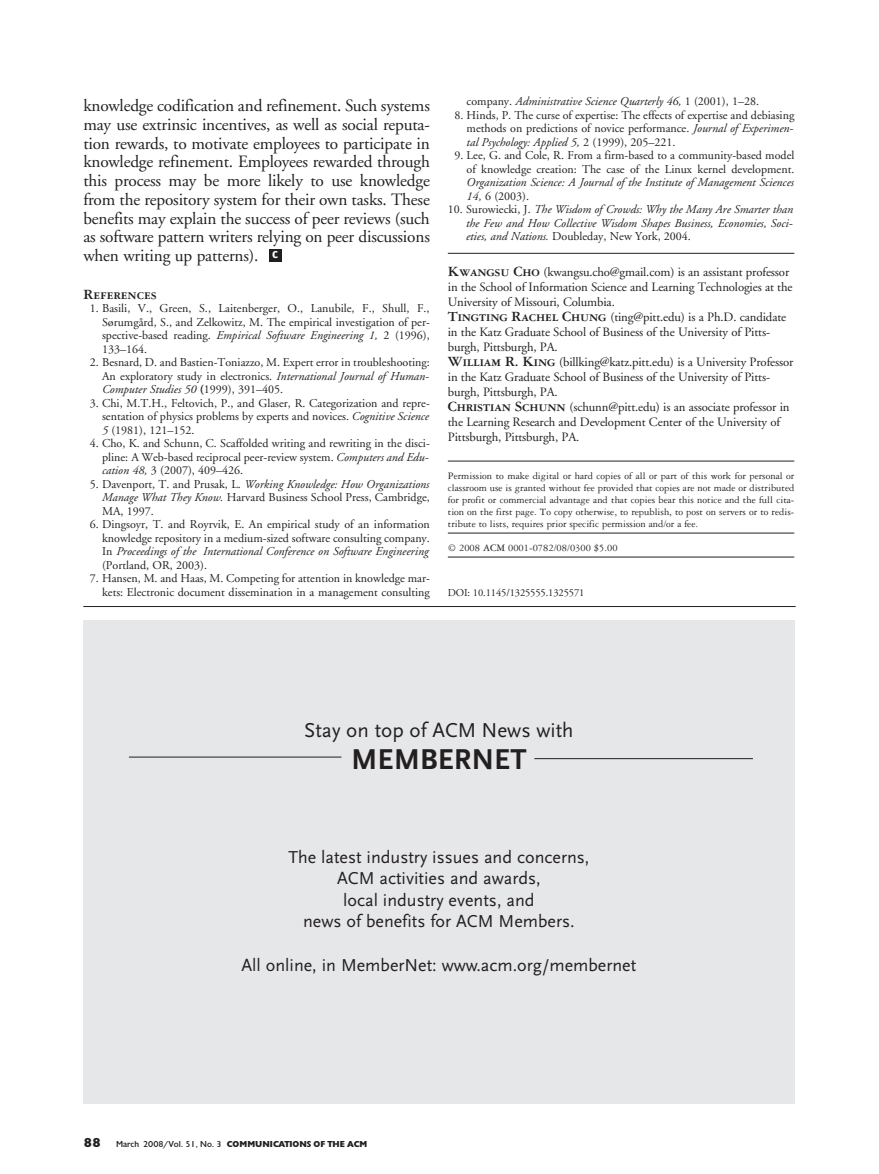
<style>
.page{position:relative;width:879px;height:1174px;background:#fff}
.page>*{position:absolute;margin:0;border:0;box-sizing:border-box;transform-origin:0 0}
.t1{font:700 30px "Scala Sans";color:#231f20}
.t2{font:21px "Scala Sans";color:#231f20}
.t3{font:18px/21.6px "Scala Sans";color:#231f20;text-align:center}
.t4{font:17.25px/18.8px "Adobe Garamond";letter-spacing:-.01em;color:#231f20;text-align:justify}
.t5{font:15px "Garamond Three Bold SC";color:#231f20}
.t6{font:700 13.5px "Meta";color:#fff}
.t7{font:12.75px/15px "Adobe Garamond";letter-spacing:-.01em;color:#231f20}
.t8{font:12px/13.5px "Adobe Garamond";color:#231f20;text-align:justify}
.t9{font:italic 12px/13.5px "Adobe Garamond";color:#231f20}
.t10{font:10.5px/12px "Garamond Three";color:#231f20;text-align:justify}
.t11{font:10.5px "Adobe Garamond";letter-spacing:-.01em;color:#231f20}
.t12{font:900 9px "Gill";color:#231f20}
.s1{font-style:italic}
.s2{font-weight:700}
.s3{font-style:normal}
.s4{font-family:"Garamond Three Bold SC";font-size:15px}
.s5{font-size:13.5px}
.s6{font-weight:400}
</style>
<div class="page">
<hr style="left:447px;top:253px;width:346px;height:1px;background:#231f20">
<hr style="left:447px;top:461px;width:346px;height:1px;background:#231f20">
<hr style="left:447px;top:533px;width:346px;height:1px;background:#231f20">
<hr style="left:447px;top:557px;width:346px;height:1px;background:#231f20">
<div style="left:269px;top:249px;width:12px;height:12px;background:#231f20"></div>
<hr style="left:83px;top:606px;width:712px;height:1px;background:#231f20">
<div style="left:83px;top:620px;width:711px;height:484px;background:#e6e7e9"></div>
<hr style="left:129px;top:757px;width:212px;height:1px;background:#231f20">
<hr style="left:534px;top:758px;width:218px;height:1px;background:#231f20">
<p class="t4" style="left:83px;top:98px;width:348px">knowledge codification and refinement. Such systems may use extrinsic incentives, as well as social reputa&shy;tion rewards, to motivate employees to participate in knowledge refinement. Employees rewarded through this process may be more likely to use knowledge from the repository system for their own tasks. These benefits may explain the success of peer reviews (such as software pattern writers relying on peer discussions when writing up patterns).</p>
<p class="t5" style="left:83px;top:289px;width:75px">References</p>
<p class="t8" style="left:102px;top:302px;width:329px;text-indent:-12px">1. Basili, V., Green, S., Laitenberger, O., Lanubile, F., Shull, F., Sørumgård, S., and Zelkowitz, M. The empirical investigation of per&shy;spective-based reading. <span class="s1">Empirical Software Engineering 1,</span> 2 (1996), 133–164.</p>
<p class="t8" style="left:102px;top:356px;width:329px;text-indent:-12px">2. Besnard, D. and Bastien-Toniazzo, M. Expert error in troubleshooting:<br>An exploratory study in electronics. <span class="s1">International Journal of Human-Computer Studies 50</span> <span class="s2">(</span>1999), 391–405.</p>
<p class="t8" style="left:102px;top:397px;width:329px;text-indent:-12px">3. Chi, M.T.H., Feltovich, P., and Glaser, R. Categorization and repre&shy;sentation of physics problems by experts and novices. <span class="s1">Cognitive Science 5</span> (1981), 121–152.</p>
<p class="t8" style="left:102px;top:437px;width:329px;text-indent:-12px">4. Cho, K. and Schunn, C. Scaffolded writing and rewriting in the disci&shy;pline: A Web-based reciprocal peer-review system. <span class="s1">Computers and Edu&shy;cation 48,</span> 3 (2007), 409–426.</p>
<p class="t8" style="left:102px;top:478px;width:329px;text-indent:-12px">5. Davenport, T. and Prusak, L. <span class="s1">Working Knowledge: How Organizations Manage What They Know.</span> Harvard Business School Press, Cambridge, MA, 1997.</p>
<p class="t8" style="left:102px;top:518px;width:329px;text-indent:-12px">6. Dingsoyr, T. and Royrvik, E. An empirical study of an information knowledge repository in a medium-sized software consulting company.<br>In <span class="s1">Proceedings of the International Conference on Software Engineering </span>(Portland, OR, 2003).</p>
<p class="t8" style="left:90px;top:572px;width:341px;text-align:right">7. Hansen, M. and Haas, M. Competing for attention in knowledge mar&shy;kets: Electronic document dissemination in a management consulting</p>
<p class="t6" style="left:272px;top:245px;width:7px">c</p>
<p class="t9" style="left:466px;top:96px;width:294px"><span class="s3">company.</span> Administrative Science Quarterly 46, <span class="s3">1 (2001), 1–28.</span></p>
<p class="t8" style="left:466px;top:109px;width:329px;text-indent:-12px">8. Hinds, P. The curse of expertise: The effects of expertise and debiasing methods on predictions of novice performance. <span class="s1">Journal of Experimen&shy;tal Psychology: Applied 5,</span> 2 (1999), 205–221.</p>
<p class="t8" style="left:454px;top:150px;width:341px;text-align:right">9. Lee, G. and Cole, R. From a firm-based to a community-based model of knowledge creation: The case of the Linux kernel development.</p>
<p class="t9" style="left:466px;top:177px;width:329px">Organization Science: A Journal of the Institute of Management Sciences<br>14, <span class="s3">6 (2003).</span></p>
<p class="t9" style="left:466px;top:204px;width:328px;text-align:justify;text-indent:-18px"><span class="s3">10. Surowiecki, J.</span> The Wisdom of Crowds: Why the Many Are Smarter than the Few and How Collective Wisdom Shapes Business, Economies, Soci&shy;eties, and Nations. <span class="s3">Doubleday, New York, 2004.</span></p>
<p class="t7" style="left:447px;top:266px;width:347px"><span class="s4">Kwangsu Cho</span> (kwangsu.cho@gmail.com) is an assistant professor in the School of Information Science and Learning Technologies at the University of Missouri, Columbia.<br><span class="s4">Tingting Rachel Chung</span> (ting@pitt.edu) is a Ph.D. candidate in the Katz Graduate School of Business of the University of Pitts&shy;burgh, Pittsburgh, PA.<br><span class="s4">William R. King</span> (billking@katz.pitt.edu) is a University Professor in the Katz Graduate School of Business of the University of Pitts&shy;burgh, Pittsburgh, PA.<br><span class="s4">Christian Schunn</span> (schunn@pitt.edu) is an associate professor in the Learning Research and Development Center of the University of Pittsburgh, Pittsburgh, PA.</p>
<p class="t10" style="left:447px;top:471px;width:348px">Permission to make digital or hard copies of all or part of this work for personal or classroom use is granted without fee provided that copies are not made or distributed for profit or commercial advantage and that copies bear this notice and the full cita&shy;tion on the first page. To copy otherwise, to republish, to post on servers or to redis&shy;tribute to lists, requires prior specific permission and/or a fee.</p>
<p class="t10" style="left:447px;top:543px;width:171px">© 2008 ACM 0001-0782/08/0300 $5.00</p>
<p class="t11" style="left:447px;top:589px;width:138px">DOI: 10.1145/1325555.1325571</p>
<h2 class="t2" style="left:304px;top:717px;width:270px">Stay on top of ACM News with</h2>
<h1 class="t1" style="left:351px;top:741px;width:177px">MEMBERNET</h1>
<h3 class="t3" style="left:288px;top:845px;width:302px">The latest industry issues and concerns,<br>ACM activities and awards,<br>local industry events, and<br>news of benefits for ACM Members.</h3>
<h3 class="t3" style="left:241px;top:954px;width:396px">All online, in MemberNet: www.acm.org/membernet</h3>
<p class="t12" style="left:83px;top:1141px;width:285px"><span class="s5">88</span> <span class="s6">March 2008/Vol. 51, No. 3</span> COMMUNICATIONS OF THE ACM</p>
</div>
